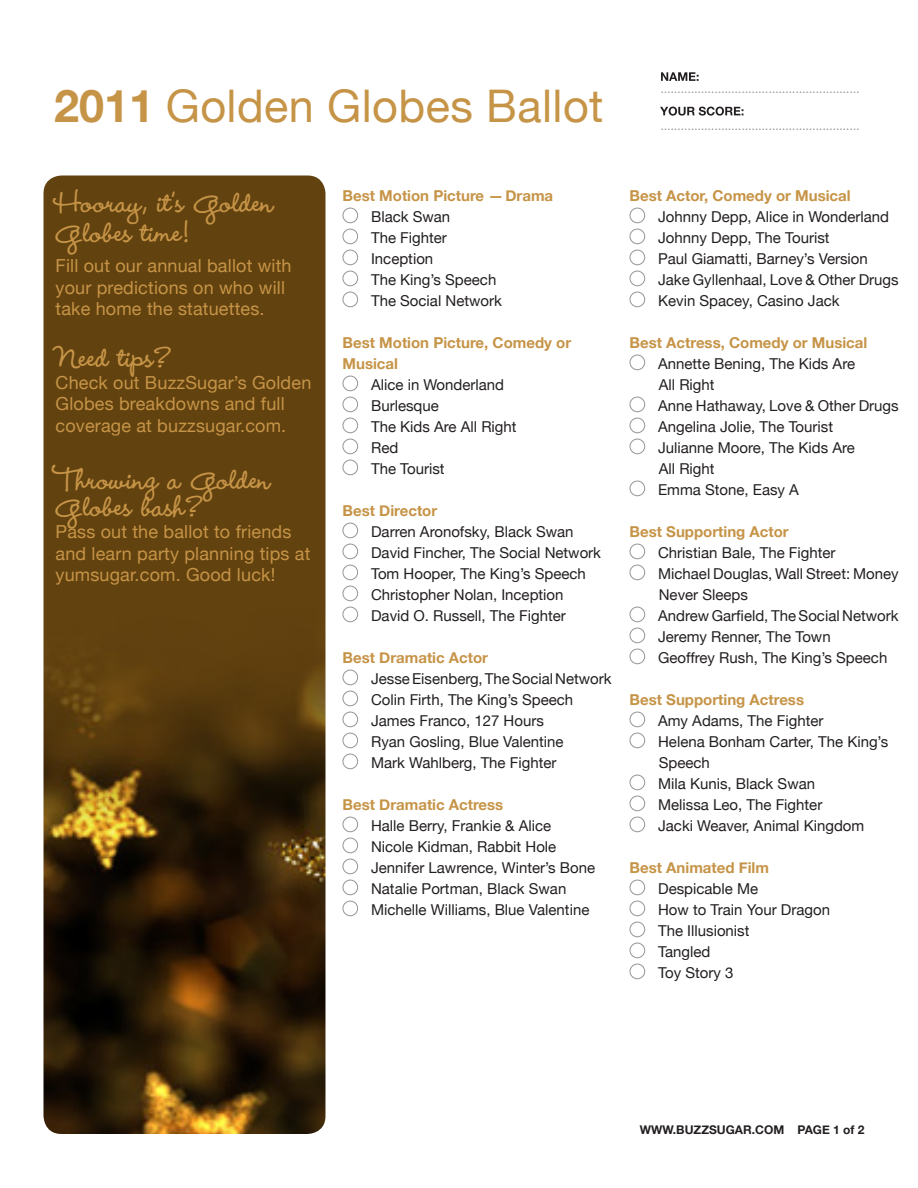
<style>
.page{position:relative;width:918px;height:1188px;background:#fff}
.page>*{position:absolute;margin:0;border:0;box-sizing:border-box;transform-origin:0 0}
.t1{font:45px "Helvetica Neue";letter-spacing:.01em;color:#c69447}
.t2{font:700 36px/30px "Wendy LP";letter-spacing:.01em;color:#c69447}
.t3{font:18px/21.6px "Helvetica Neue";letter-spacing:.01em;color:#c69447}
.t4{font:15px/21px "Helvetica Neue";color:#231f20}
.t5{font:700 15px/21px "Helvetica Neue";color:#c69447}
.t6{font:13.5px "Times";color:#939598}
.t7{font:700 12px "Helvetica Neue";color:#231f20}
.s1{font-weight:700}
</style>
<div class="page">
<img style="left:44px;top:176px;width:282px;height:958px">
<div style="left:343px;top:208px;width:15px;height:15px;border:1px solid #939598;border-radius:50%"></div>
<div style="left:343px;top:229px;width:15px;height:15px;border:1px solid #939598;border-radius:50%"></div>
<div style="left:343px;top:250px;width:15px;height:15px;border:1px solid #939598;border-radius:50%"></div>
<div style="left:343px;top:271px;width:15px;height:15px;border:1px solid #939598;border-radius:50%"></div>
<div style="left:343px;top:292px;width:15px;height:15px;border:1px solid #939598;border-radius:50%"></div>
<div style="left:343px;top:376px;width:15px;height:15px;border:1px solid #939598;border-radius:50%"></div>
<div style="left:343px;top:397px;width:15px;height:15px;border:1px solid #939598;border-radius:50%"></div>
<div style="left:343px;top:418px;width:15px;height:15px;border:1px solid #939598;border-radius:50%"></div>
<div style="left:343px;top:439px;width:15px;height:15px;border:1px solid #939598;border-radius:50%"></div>
<div style="left:343px;top:460px;width:15px;height:15px;border:1px solid #939598;border-radius:50%"></div>
<div style="left:343px;top:523px;width:15px;height:15px;border:1px solid #939598;border-radius:50%"></div>
<div style="left:343px;top:544px;width:15px;height:15px;border:1px solid #939598;border-radius:50%"></div>
<div style="left:343px;top:565px;width:15px;height:15px;border:1px solid #939598;border-radius:50%"></div>
<div style="left:343px;top:586px;width:15px;height:15px;border:1px solid #939598;border-radius:50%"></div>
<div style="left:343px;top:607px;width:15px;height:15px;border:1px solid #939598;border-radius:50%"></div>
<div style="left:343px;top:670px;width:15px;height:15px;border:1px solid #939598;border-radius:50%"></div>
<div style="left:343px;top:691px;width:15px;height:15px;border:1px solid #939598;border-radius:50%"></div>
<div style="left:343px;top:712px;width:15px;height:15px;border:1px solid #939598;border-radius:50%"></div>
<div style="left:343px;top:733px;width:15px;height:15px;border:1px solid #939598;border-radius:50%"></div>
<div style="left:343px;top:754px;width:15px;height:15px;border:1px solid #939598;border-radius:50%"></div>
<div style="left:343px;top:817px;width:15px;height:15px;border:1px solid #939598;border-radius:50%"></div>
<div style="left:343px;top:838px;width:15px;height:15px;border:1px solid #939598;border-radius:50%"></div>
<div style="left:343px;top:859px;width:15px;height:15px;border:1px solid #939598;border-radius:50%"></div>
<div style="left:343px;top:880px;width:15px;height:15px;border:1px solid #939598;border-radius:50%"></div>
<div style="left:343px;top:901px;width:15px;height:15px;border:1px solid #939598;border-radius:50%"></div>
<div style="left:630px;top:208px;width:15px;height:15px;border:1px solid #939598;border-radius:50%"></div>
<div style="left:630px;top:229px;width:15px;height:15px;border:1px solid #939598;border-radius:50%"></div>
<div style="left:630px;top:250px;width:15px;height:15px;border:1px solid #939598;border-radius:50%"></div>
<div style="left:630px;top:271px;width:15px;height:15px;border:1px solid #939598;border-radius:50%"></div>
<div style="left:630px;top:292px;width:15px;height:15px;border:1px solid #939598;border-radius:50%"></div>
<div style="left:630px;top:355px;width:15px;height:15px;border:1px solid #939598;border-radius:50%"></div>
<div style="left:630px;top:397px;width:15px;height:15px;border:1px solid #939598;border-radius:50%"></div>
<div style="left:630px;top:418px;width:15px;height:15px;border:1px solid #939598;border-radius:50%"></div>
<div style="left:630px;top:439px;width:15px;height:15px;border:1px solid #939598;border-radius:50%"></div>
<div style="left:630px;top:481px;width:15px;height:15px;border:1px solid #939598;border-radius:50%"></div>
<div style="left:630px;top:544px;width:15px;height:15px;border:1px solid #939598;border-radius:50%"></div>
<div style="left:630px;top:565px;width:15px;height:15px;border:1px solid #939598;border-radius:50%"></div>
<div style="left:630px;top:607px;width:15px;height:15px;border:1px solid #939598;border-radius:50%"></div>
<div style="left:630px;top:628px;width:15px;height:15px;border:1px solid #939598;border-radius:50%"></div>
<div style="left:630px;top:649px;width:15px;height:15px;border:1px solid #939598;border-radius:50%"></div>
<div style="left:630px;top:712px;width:15px;height:15px;border:1px solid #939598;border-radius:50%"></div>
<div style="left:630px;top:733px;width:15px;height:15px;border:1px solid #939598;border-radius:50%"></div>
<div style="left:630px;top:775px;width:15px;height:15px;border:1px solid #939598;border-radius:50%"></div>
<div style="left:630px;top:796px;width:15px;height:15px;border:1px solid #939598;border-radius:50%"></div>
<div style="left:630px;top:817px;width:15px;height:15px;border:1px solid #939598;border-radius:50%"></div>
<div style="left:630px;top:880px;width:15px;height:15px;border:1px solid #939598;border-radius:50%"></div>
<div style="left:630px;top:901px;width:15px;height:15px;border:1px solid #939598;border-radius:50%"></div>
<div style="left:630px;top:922px;width:15px;height:15px;border:1px solid #939598;border-radius:50%"></div>
<div style="left:630px;top:943px;width:15px;height:15px;border:1px solid #939598;border-radius:50%"></div>
<div style="left:630px;top:964px;width:15px;height:15px;border:1px solid #939598;border-radius:50%"></div>
<svg style="left:660px;top:107px;width:83px;height:9px"></svg>
<svg style="left:661px;top:72px;width:38px;height:9px"></svg>
<h1 class="t1" style="left:54px;top:79px;width:551px"><span class="s1">2011</span> Golden Globes Ballot</h1>
<p class="t6" style="left:660px;top:75px;width:201px">...........................................................</p>
<p class="t6" style="left:660px;top:113px;width:201px">...........................................................</p>
<h2 class="t2" style="left:56px;top:187px;width:220px">Hooray, it’s Golden<br>Globes time!</h2>
<p class="t3" style="left:56px;top:255px;width:238px">Fill out our annual ballot with your predictions on who will take home the statuettes.</p>
<h2 class="t2" style="left:56px;top:343px;width:116px">Need tips?</h2>
<p class="t3" style="left:56px;top:371px;width:257px">Check out BuzzSugar’s Golden<br>Globes breakdowns and full coverage at buzzsugar.com.</p>
<h2 class="t2" style="left:56px;top:467px;width:217px;line-height:27px">Throwing a Golden<br>Globes bash?</h2>
<p class="t3" style="left:56px;top:521px;width:256px">Pass out the ballot to friends and learn party planning tips at yumsugar.com. Good luck!</p>
<p class="t5" style="left:343px;top:184px;width:212px">Best Motion Picture — Drama</p>
<p class="t4" style="left:371px;top:206px;width:132px">Black Swan<br>The Fighter<br>Inception<br>The King’s Speech<br>The Social Network</p>
<p class="t5" style="left:343px;top:331px;width:230px">Best Motion Picture, Comedy or<br>Musical</p>
<p class="t4" style="left:371px;top:374px;width:147px">Alice in Wonderland<br>Burlesque<br>The Kids Are All Right<br>Red<br>The Tourist</p>
<p class="t5" style="left:343px;top:499px;width:96px">Best Director</p>
<p class="t4" style="left:371px;top:521px;width:232px">Darren Aronofsky, Black Swan<br>David Fincher, The Social Network<br>Tom Hooper, The King’s Speech<br>Christopher Nolan, Inception<br>David O. Russell, The Fighter</p>
<p class="t5" style="left:343px;top:646px;width:147px">Best Dramatic Actor</p>
<p class="t4" style="left:371px;top:668px;width:242px">Jesse Eisenberg, The Social Network<br>Colin Firth, The King’s Speech<br>James Franco, 127 Hours<br>Ryan Gosling, Blue Valentine<br>Mark Wahlberg, The Fighter</p>
<p class="t5" style="left:343px;top:793px;width:162px">Best Dramatic Actress</p>
<p class="t4" style="left:371px;top:815px;width:226px">Halle Berry, Frankie &amp; Alice<br>Nicole Kidman, Rabbit Hole<br>Jennifer Lawrence, Winter’s Bone<br>Natalie Portman, Black Swan<br>Michelle Williams, Blue Valentine</p>
<p class="t5" style="left:630px;top:184px;width:223px">Best Actor, Comedy or Musical</p>
<p class="t4" style="left:658px;top:206px;width:242px">Johnny Depp, Alice in Wonderland<br>Johnny Depp, The Tourist<br>Paul Giamatti, Barney’s Version<br>Jake Gyllenhaal, Love &amp; Other Drugs<br>Kevin Spacey, Casino Jack</p>
<p class="t5" style="left:630px;top:331px;width:239px">Best Actress, Comedy or Musical</p>
<p class="t4" style="left:658px;top:353px;width:242px">Annette Bening, The Kids Are<br>All Right<br>Anne Hathaway, Love &amp; Other Drugs<br>Angelina Jolie, The Tourist<br>Julianne Moore, The Kids Are<br>All Right<br>Emma Stone, Easy A</p>
<p class="t5" style="left:630px;top:520px;width:161px">Best Supporting Actor</p>
<p class="t4" style="left:658px;top:542px;width:242px">Christian Bale, The Fighter<br>Michael Douglas, Wall Street: Money<br>Never Sleeps<br>Andrew Garfield, The Social Network<br>Jeremy Renner, The Town<br>Geoffrey Rush, The King’s Speech</p>
<p class="t5" style="left:630px;top:688px;width:176px">Best Supporting Actress</p>
<p class="t4" style="left:658px;top:710px;width:232px">Amy Adams, The Fighter<br>Helena Bonham Carter, The King’s<br>Speech<br>Mila Kunis, Black Swan<br>Melissa Leo, The Fighter<br>Jacki Weaver, Animal Kingdom</p>
<p class="t5" style="left:630px;top:856px;width:141px">Best Animated Film</p>
<p class="t4" style="left:658px;top:878px;width:173px">Despicable Me<br>How to Train Your Dragon<br>The Illusionist<br>Tangled<br>Toy Story 3</p>
<p class="t7" style="left:640px;top:1123px;width:226px">WWW.BUZZSUGAR.COM PAGE 1 of 2</p>
</div>
